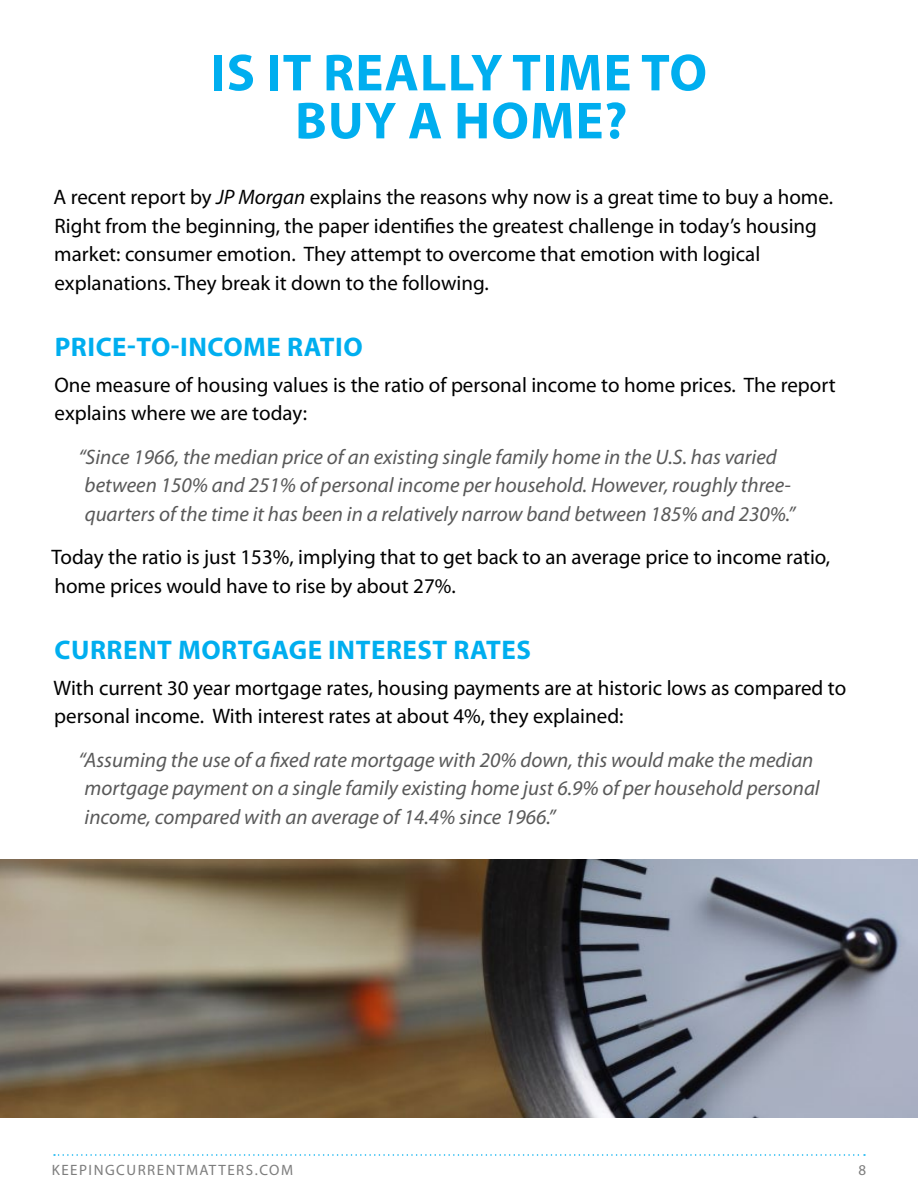
<style>
.page{position:relative;width:918px;height:1188px;background:#fff}
.page>*{position:absolute;margin:0;border:0;box-sizing:border-box;transform-origin:0 0}
.t1{font:700 52.5px "Myriad Pro";color:#00aeef}
.t2{font:700 27px "Myriad Pro";letter-spacing:.02em;color:#00aeef}
.t3{font:21px/28.5px "Myriad Pro";color:#000}
.t4{font:italic 21px/28.5px "Myriad Pro";color:#595959}
.t5{font:15px "Myriad Pro";letter-spacing:.1em;color:#7d7d7d}
.s1{font-style:italic}
</style>
<div class="page">
<svg style="left:54px;top:1154px;width:811px;height:2px"></svg>
<img style="left:0;top:860px;width:918px;height:258px">
<h1 class="t1" style="left:211px;top:38px;width:143px">ISITREALLY</h1>
<h1 class="t1" style="left:512px;top:38px;width:31px">TIME</h1>
<h1 class="t1" style="left:641px;top:38px;width:33px">TO</h1>
<h1 class="t1" style="left:295px;top:86px;width:34px">BUY</h1>
<h1 class="t1" style="left:408px;top:86px;width:84px">A HOME</h1>
<h1 class="t1" style="left:604px;top:86px;width:25px">?</h1>
<p class="t3" style="left:53px;top:183px;width:781px">A recent report by <span class="s1">JP Morgan</span> explains the reasons why now is a great time to buy a home.<br>Right from the beginning, the paper identifies the greatest challenge in today’s housing market: consumer emotion. They attempt to overcome that emotion with logical explanations. They break it down to the following.</p>
<p class="t2" style="left:55px;top:329px;width:31px">PRICE</p>
<p class="t2" style="left:127px;top:329px;width:81px">-TO-INCOME</p>
<p class="t2" style="left:287px;top:329px;width:33px">RATIO</p>
<p class="t3" style="left:54px;top:370px;width:783px">One measure of housing values is the ratio of personal income to home prices. The report explains where we are today:</p>
<p class="t4" style="left:79px;top:442px;width:718px">“Since 1966, the median price of an existing single family home in the U.S. has varied between 150% and 251% of personal income per household. However, roughly three&shy;quarters of the time it has been in a relatively narrow band between 185% and 230%.”</p>
<p class="t3" style="left:52px;top:543px;width:780px">Today the ratio is just 153%, implying that to get back to an average price to income ratio, home prices would have to rise by about 27%.</p>
<p class="t2" style="left:54px;top:632px;width:35px">CURRENT</p>
<p class="t2" style="left:178px;top:632px;width:42px">MORTGAGE</p>
<p class="t2" style="left:328px;top:632px;width:25px">INTEREST</p>
<p class="t2" style="left:453px;top:632px;width:33px">RATES</p>
<p class="t3" style="left:54px;top:673px;width:794px">With current 30 year mortgage rates, housing payments are at historic lows as compared to personal income. With interest rates at about 4%, they explained:</p>
<p class="t4" style="left:79px;top:745px;width:743px">“Assuming the use of a fixed rate mortgage with 20% down, this would make the median mortgage payment on a single family existing home just 6.9% of per household personal income, compared with an average of 14.4% since 1966.”</p>
<p class="t5" style="left:52px;top:1161px;width:243px">KEEPINGCURRENTMATTERS.COM</p>
<p class="t5" style="left:859px;top:1161px;width:9px">8</p>
</div>
